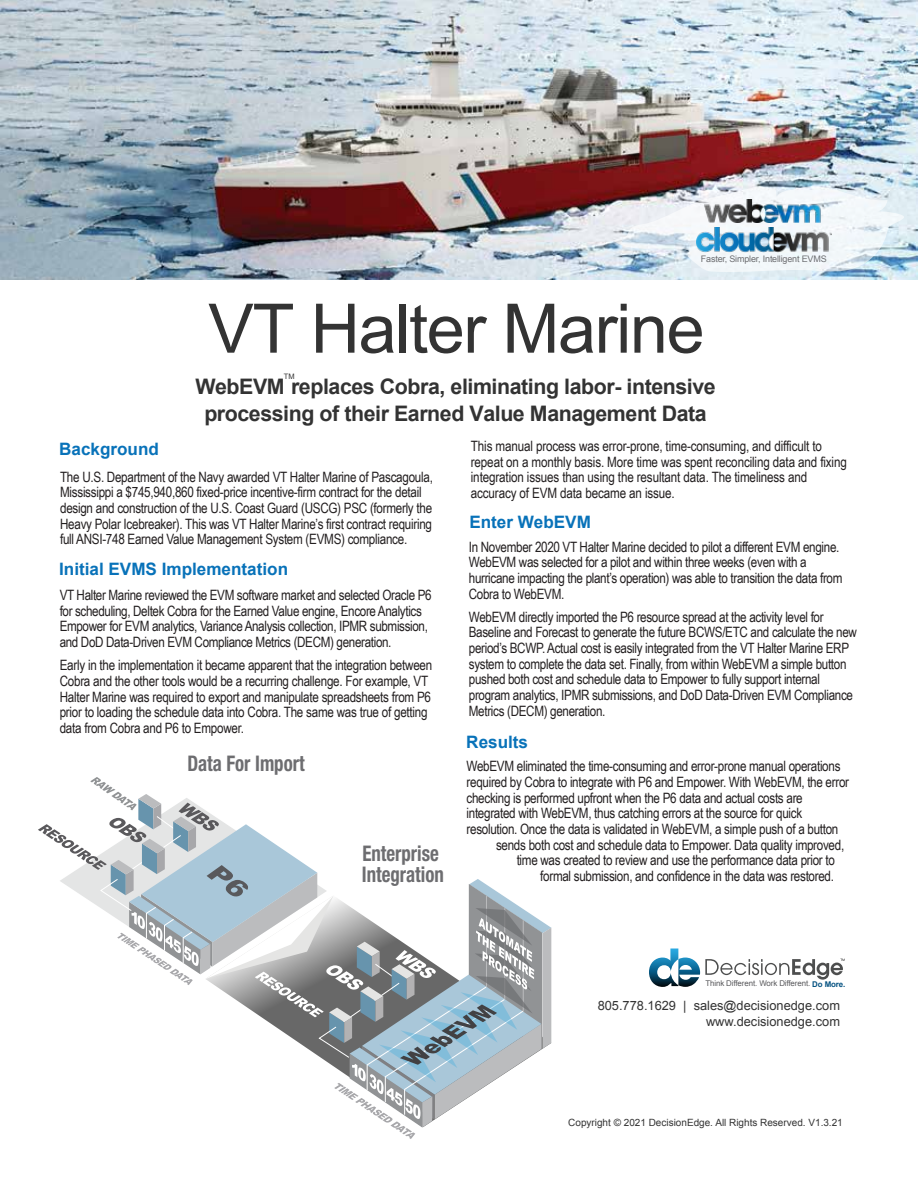
<style>
.page{position:relative;width:918px;height:1188px;background:#fff}
.page>*{position:absolute;margin:0;border:0;box-sizing:border-box;transform-origin:0 0}
.t1{font:68.4px "Arial";letter-spacing:-.02em;color:#333}
.t2{font:700 condensed 21.6px/21.3px "Helvetica Neue";color:#6d6d70;scale:.88 1}
.t3{font:700 21.3px/27px "Arial";letter-spacing:-.02em;color:#333;text-align:center}
.t4{font:700 17.1px "Arial";color:#0872b9}
.t5{font:14.25px/15.8px "Arial Narrow";letter-spacing:-.02em;color:#231f20}
.t6{font:12.9px/15.5px "Arial";color:#333;text-align:right}
.t7{font:10.05px "Arial";color:#333}
.t8{font:9px "Arial";letter-spacing:-.02em;color:#6d6e71}
.t9{font:7.95px "Arial";letter-spacing:-.015em;color:#59595c}
.t10{font:7.5px "Arial";color:#333}
.s1{font-weight:700;color:#055281}
</style>
<div class="page">
<svg style="left:649px;top:949px;width:196px;height:38px"></svg>
<img style="left:0;top:0;width:918px;height:280px">
<svg style="left:613px;top:186px;width:291px;height:86px"></svg>
<img style="left:705px;top:199px;width:118px;height:24px">
<img style="left:696px;top:228px;width:135px;height:27px">
<svg style="left:38px;top:777px;width:513px;height:362px"></svg>
<p class="t8" style="left:701px;top:253px;width:127px">Faster, Simpler, Intelligent EVMS</p>
<h1 class="t1" style="left:208px;top:284px;width:498px">VT Halter Marine</h1>
<p class="t10" style="left:284px;top:372px;width:12px">TM</p>
<h3 class="t3" style="left:195px;top:373px;width:522px">WebEVM replaces Cobra, eliminating labor- intensive processing of their Earned Value Management Data</h3>
<p class="t4" style="left:59px;top:437px;width:101px">Background</p>
<p class="t5" style="left:60px;top:468px;width:374px">The U.S. Department of the Navy awarded VT Halter Marine of Pascagoula, Mississippi a $745,940,860 fixed-price incentive-firm contract for the detail design and construction of the U.S. Coast Guard (USCG) PSC (formerly the Heavy Polar Icebreaker). This was VT Halter Marine’s first contract requiring full ANSI-748 Earned Value Management System (EVMS) compliance.</p>
<p class="t4" style="left:59px;top:558px;width:231px">Initial EVMS Implementation</p>
<p class="t5" style="left:60px;top:587px;width:373px">VT Halter Marine reviewed the EVM software market and selected Oracle P6 for scheduling, Deltek Cobra for the Earned Value engine, Encore Analytics Empower for EVM analytics, Variance Analysis collection, IPMR submission, and DoD Data-Driven EVM Compliance Metrics (DECM) generation.</p>
<p class="t5" style="left:60px;top:657px;width:374px">Early in the implementation it became apparent that the integration between Cobra and the other tools would be a recurring challenge. For example, VT Halter Marine was required to export and manipulate spreadsheets from P6 prior to loading the schedule data into Cobra. The same was true of getting data from Cobra and P6 to Empower.</p>
<h2 class="t2" style="left:187px;top:753px;width:135px">Data For Import</h2>
<h2 class="t2" style="left:362px;top:842px;width:95px">Enterprise<br>Integration</h2>
<p class="t5" style="left:471px;top:437px;width:378px">This manual process was error-prone, time-consuming, and difficult to repeat on a monthly basis. More time was spent reconciling data and fixing integration issues than using the resultant data. The timeliness and accuracy of EVM data became an issue.</p>
<p class="t4" style="left:469px;top:511px;width:123px">Enter WebEVM</p>
<p class="t5" style="left:469px;top:538px;width:375px">In November 2020 VT Halter Marine decided to pilot a different EVM engine.<br>WebEVM was selected for a pilot and within three weeks (even with a hurricane impacting the plant’s operation) was able to transition the data from Cobra to WebEVM.</p>
<p class="t5" style="left:469px;top:608px;width:390px">WebEVM directly imported the P6 resource spread at the activity level for Baseline and Forecast to generate the future BCWS/ETC and calculate the new period’s BCWP. Actual cost is easily integrated from the VT Halter Marine ERP system to complete the data set. Finally, from within WebEVM a simple button pushed both cost and schedule data to Empower to fully support internal program analytics, IPMR submissions, and DoD Data-Driven EVM Compliance Metrics (DECM) generation.</p>
<p class="t4" style="left:466px;top:730px;width:63px">Results</p>
<p class="t5" style="left:467px;top:758px;width:376px">WebEVM eliminated the time-consuming and error-prone manual operations</p>
<p class="t5" style="left:467px;top:774px;width:384px">required by Cobra to integrate with P6 and Empower. With WebEVM, the error</p>
<p class="t5" style="left:467px;top:789px;width:338px">checking is performed upfront when the P6 data and actual costs are</p>
<p class="t5" style="left:467px;top:805px;width:337px">integrated with WebEVM, thus catching errors at the source for quick</p>
<p class="t5" style="left:467px;top:821px;width:373px">resolution. Once the data is validated in WebEVM, a simple push of a button</p>
<p class="t5" style="left:496px;top:836px;width:350px">sends both cost and schedule data to Empower. Data quality improved,</p>
<p class="t5" style="left:517px;top:852px;width:320px">time was created to review and use the performance data prior to</p>
<p class="t5" style="left:540px;top:868px;width:295px">formal submission, and confidence in the data was restored.</p>
<p class="t9" style="left:705px;top:978px;width:142px">Think Different. Work Different. <span class="s1">Do More.</span></p>
<p class="t6" style="left:598px;top:998px;width:244px">805.778.1629 | sales@decisionedge.com www.decisionedge.com</p>
<p class="t7" style="left:568px;top:1116px;width:276px">Copyright © 2021 DecisionEdge. All Rights Reserved. V1.3.21</p>
</div>
